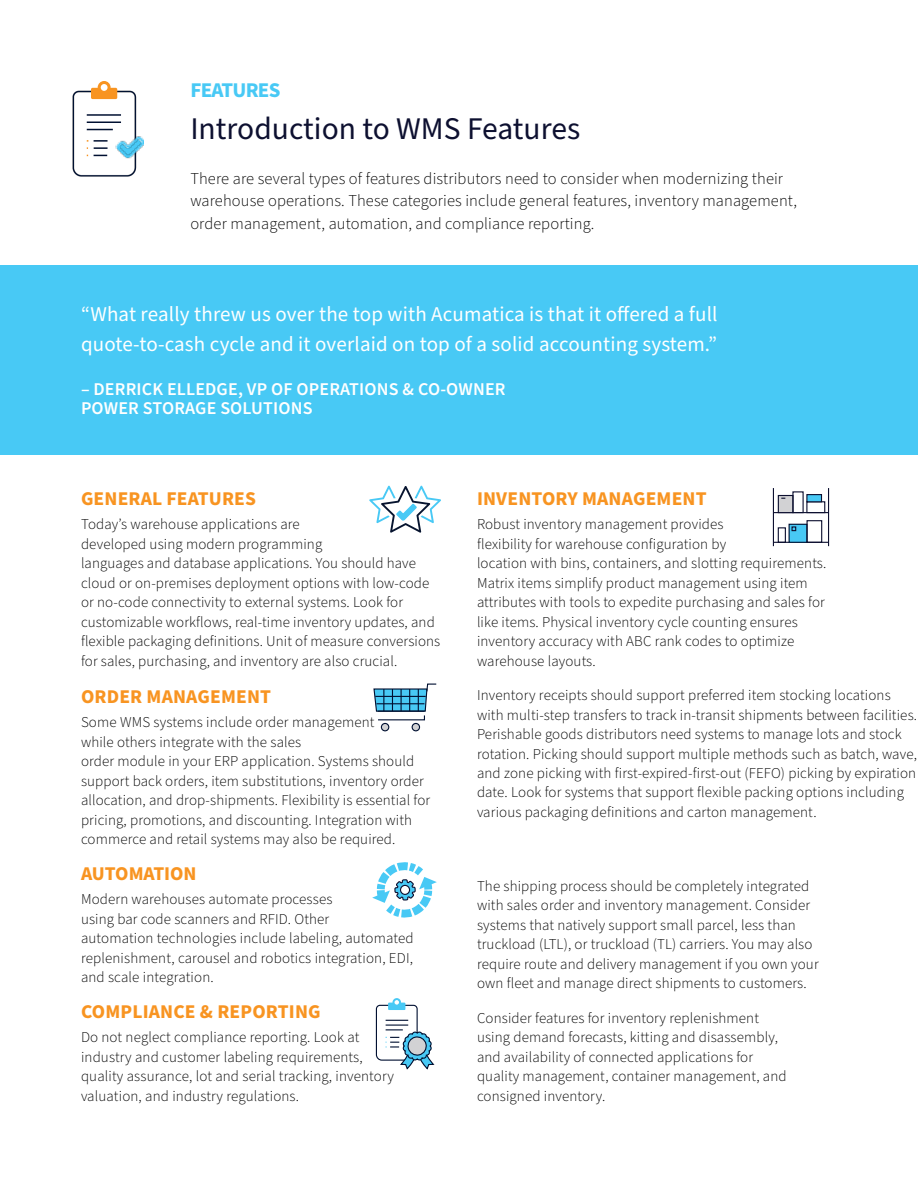
<style>
.page{position:relative;width:918px;height:1188px;background:#fff}
.page>*{position:absolute;margin:0;border:0;box-sizing:border-box;transform-origin:0 0}
.t1{font:31.5px "Source Sans Pro";color:#0d1030}
.t2{font:21px/30px "Source Sans Pro";letter-spacing:.005em;color:#fff}
.t3{font:700 21px "Source Sans Pro";letter-spacing:-.035em;color:#48c9f5}
.t4{font:700 19.5px "Source Sans Pro";letter-spacing:.01em;color:#f89421}
.t5{font:600 18px/19.4px "Source Sans Pro";letter-spacing:.01em;color:#fff}
.t6{font:300 16.5px/22.5px "Source Sans Pro";letter-spacing:.01em;color:#000}
.t7{font:300 15px/19.5px "Source Sans Pro";letter-spacing:.01em;color:#000}
</style>
<div class="page">
<div style="left:0;top:265px;width:918px;height:189px;background:#48c9f5"></div>
<img style="left:72px;top:88px;width:65px;height:88px">
<svg style="left:91px;top:81px;width:26px;height:18px"></svg>
<img style="left:111px;top:133px;width:33px;height:31px">
<svg style="left:369px;top:486px;width:72px;height:47px"></svg>
<div style="left:381px;top:723px;width:8px;height:8px;background:#d2d2d4;border-radius:50%"></div>
<div style="left:381px;top:723px;width:8px;height:8px;border:1px solid #001031;border-radius:50%"></div>
<div style="left:412px;top:723px;width:8px;height:8px;background:#d2d2d4;border-radius:50%"></div>
<div style="left:412px;top:723px;width:8px;height:8px;border:1px solid #001031;border-radius:50%"></div>
<svg style="left:373px;top:683px;width:64px;height:38px"></svg>
<svg style="left:372px;top:862px;width:65px;height:56px"></svg>
<svg style="left:375px;top:998px;width:59px;height:71px"></svg>
<hr style="left:773px;top:488px;width:1px;height:58px;background:#0d1030">
<hr style="left:828px;top:488px;width:1px;height:58px;background:#0d1030">
<hr style="left:773px;top:512px;width:56px;height:1px;background:#0d1030">
<hr style="left:773px;top:542px;width:56px;height:1px;background:#0d1030">
<div style="left:778px;top:527px;width:8px;height:16px;border:1px solid #0d1030"></div>
<div style="left:789px;top:524px;width:18px;height:18px;background:#48c9f5"></div>
<div style="left:789px;top:524px;width:19px;height:19px;border:1px solid #001031"></div>
<div style="left:806px;top:520px;width:16px;height:23px;border:1px solid #0d1030"></div>
<div style="left:778px;top:496px;width:15px;height:17px;background:#d2d2d4"></div>
<div style="left:778px;top:495px;width:16px;height:18px;border:1px solid #0d1030"></div>
<div style="left:792px;top:491px;width:12px;height:22px;border:1px solid #0d1030"></div>
<div style="left:806px;top:501px;width:19px;height:12px;border:1px solid #0d1030"></div>
<div style="left:807px;top:495px;width:15px;height:7px;background:#48c9f5"></div>
<div style="left:806px;top:494px;width:16px;height:8px;border:1px solid #0d1030"></div>
<svg style="left:791px;top:526px;width:5px;height:5px"></svg>
<h2 class="t3" style="left:190px;top:75px;width:92px">FEATURES</h2>
<h1 class="t1" style="left:190px;top:107px;width:391px">Introduction to WMS Features</h1>
<p class="t6" style="left:190px;top:168px;width:608px">There are several types of features distributors need to consider when modernizing their warehouse operations. These categories include general features, inventory management, order management, automation, and compliance reporting.</p>
<h2 class="t2" style="left:81px;top:300px;width:638px">“What really threw us over the top with Acumatica is that it offered a full quote-to-cash cycle and it overlaid on top of a solid accounting system.”</h2>
<p class="t5" style="left:81px;top:379px;width:426px">– DERRICK ELLEDGE, VP OF OPERATIONS &amp; CO-OWNER<br>POWER STORAGE SOLUTIONS</p>
<h3 class="t4" style="left:81px;top:485px;width:177px">GENERAL FEATURES</h3>
<p class="t7" style="left:81px;top:515px;width:361px">Todayʼs warehouse applications are<br>developed using modern programming<br>languages and database applications. You should have cloud or on-premises deployment options with low-code or no-code connectivity to external systems. Look for customizable workflows, real-time inventory updates, and flexible packaging definitions. Unit of measure conversions for sales, purchasing, and inventory are also crucial.</p>
<h3 class="t4" style="left:81px;top:683px;width:192px">ORDER MANAGEMENT</h3>
<p class="t7" style="left:81px;top:713px;width:351px">Some WMS systems include order management<br>while others integrate with the sales<br>order module in your ERP application. Systems should support back orders, item substitutions, inventory order allocation, and drop-shipments. Flexibility is essential for pricing, promotions, and discounting. Integration with commerce and retail systems may also be required.</p>
<h3 class="t4" style="left:81px;top:860px;width:117px">AUTOMATION</h3>
<p class="t7" style="left:81px;top:890px;width:334px">Modern warehouses automate processes<br>using bar code scanners and RFID. Other<br>automation technologies include labeling, automated replenishment, carousel and robotics integration, EDI, and scale integration.</p>
<h3 class="t4" style="left:81px;top:998px;width:241px">COMPLIANCE &amp; REPORTING</h3>
<p class="t7" style="left:81px;top:1028px;width:315px">Do not neglect compliance reporting. Look at industry and customer labeling requirements, quality assurance, lot and serial tracking, inventory valuation, and industry regulations.</p>
<h3 class="t4" style="left:477px;top:485px;width:231px">INVENTORY MANAGEMENT</h3>
<p class="t7" style="left:477px;top:515px;width:351px">Robust inventory management provides<br>flexibility for warehouse configuration by<br>location with bins, containers, and slotting requirements.<br>Matrix items simplify product management using item attributes with tools to expedite purchasing and sales for like items. Physical inventory cycle counting ensures inventory accuracy with ABC rank codes to optimize warehouse layouts.</p>
<p class="t7" style="left:477px;top:686px;width:442px">Inventory receipts should support preferred item stocking locations with multi-step transfers to track in-transit shipments between facilities.<br>Perishable goods distributors need systems to manage lots and stock rotation. Picking should support multiple methods such as batch, wave, and zone picking with first-expired-first-out (FEFO) picking by expiration date. Look for systems that support flexible packing options including various packaging definitions and carton management.</p>
<p class="t7" style="left:477px;top:876px;width:343px">The shipping process should be completely integrated with sales order and inventory management. Consider systems that natively support small parcel, less than truckload (LTL), or truckload (TL) carriers. You may also require route and delivery management if you own your own fleet and manage direct shipments to customers.</p>
<p class="t7" style="left:477px;top:1008px;width:311px">Consider features for inventory replenishment using demand forecasts, kitting and disassembly, and availability of connected applications for quality management, container management, and consigned inventory.</p>
</div>
